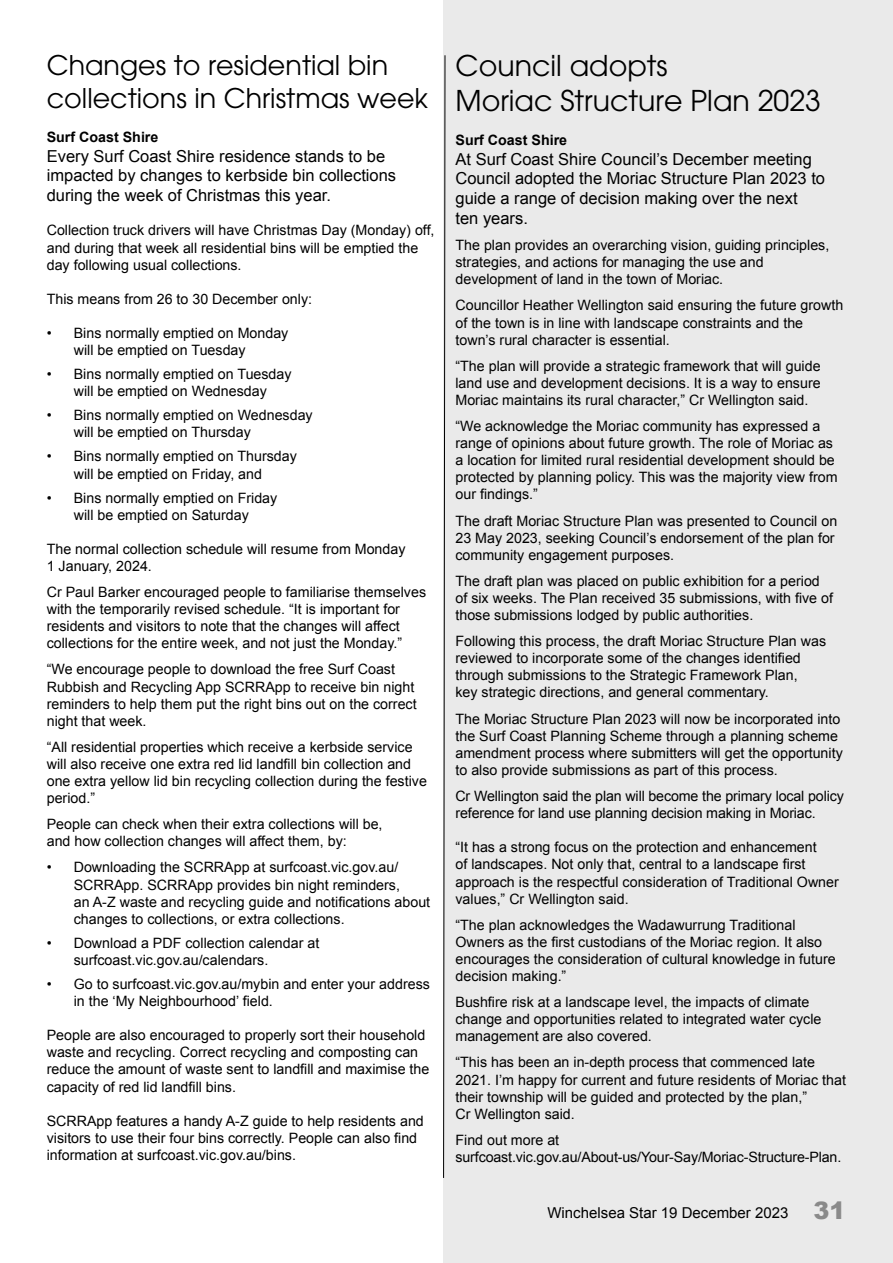
<style>
.page{position:relative;width:893px;height:1263px;background:#fff}
.page>*{position:absolute;margin:0;border:0;box-sizing:border-box;transform-origin:0 0}
.t1{font:28.5px/34.2px "ITC Avant Garde Pro";color:#000}
.t2{font:27px/32.4px "ITC Avant Garde Pro";color:#000}
.t3{font:16.5px/19.8px "Arial";color:#000}
.t4{font:15px "Arial";color:#000}
.t5{font:14.25px/17.1px "Arial";color:#000}
.t6{font:700 14.25px "Arial";color:#000}
.s1{font-weight:900;font-size:24px;color:#8a8a8a}
</style>
<div class="page">
<div style="left:443px;top:0;width:450px;height:1263px;background:#eaeaea"></div>
<svg style="left:443px;top:55px;width:3px;height:1123px"></svg>
<h2 class="t2" style="left:47px;top:49px;width:383px">Changes to residential bin collections in Christmas week</h2>
<p class="t6" style="left:47px;top:127px;width:113px">Surf Coast Shire</p>
<p class="t3" style="left:47px;top:146px;width:351px">Every Surf Coast Shire residence stands to be impacted by changes to kerbside bin collections during the week of Christmas this year.</p>
<p class="t5" style="left:47px;top:222px;width:389px">Collection truck drivers will have Christmas Day (Monday) off, and during that week all residential bins will be emptied the day following usual collections.</p>
<p class="t5" style="left:47px;top:290px;width:267px">This means from 26 to 30 December only:</p>
<p class="t5" style="left:74px;top:325px;width:216px;text-indent:-27px">• Bins normally emptied on Monday will be emptied on Tuesday</p>
<p class="t5" style="left:47px;top:366px;width:246px;text-align:center">• Bins normally emptied on Tuesday will be emptied on Wednesday</p>
<p class="t5" style="left:74px;top:407px;width:240px;text-indent:-27px">• Bins normally emptied on Wednesday will be emptied on Thursday</p>
<p class="t5" style="left:47px;top:448px;width:252px;text-align:center">• Bins normally emptied on Thursday will be emptied on Friday, and</p>
<p class="t5" style="left:47px;top:489px;width:232px;text-align:center">• Bins normally emptied on Friday will be emptied on Saturday</p>
<p class="t5" style="left:47px;top:540px;width:360px">The normal collection schedule will resume from Monday<br>1 January, 2024.</p>
<p class="t5" style="left:47px;top:584px;width:381px">Cr Paul Barker encouraged people to familiarise themselves with the temporarily revised schedule. “It is important for residents and visitors to note that the changes will affect collections for the entire week, and not just the Monday.”</p>
<p class="t5" style="left:47px;top:661px;width:371px">“We encourage people to download the free Surf Coast Rubbish and Recycling App SCRRApp to receive bin night reminders to help them put the right bins out on the correct night that week.</p>
<p class="t5" style="left:47px;top:738px;width:382px">“All residential properties which receive a kerbside service will also receive one extra red lid landfill bin collection and one extra yellow lid bin recycling collection during the festive period.”</p>
<p class="t5" style="left:47px;top:816px;width:337px">People can check when their extra collections will be, and how collection changes will affect them, by:</p>
<p class="t5" style="left:74px;top:859px;width:358px;text-indent:-27px">• Downloading the SCRRApp at surfcoast.vic.gov.au/ SCRRApp. SCRRApp provides bin night reminders,<br>an A-Z waste and recycling guide and notifications about changes to collections, or extra collections.</p>
<p class="t5" style="left:74px;top:934px;width:247px;text-indent:-27px">• Download a PDF collection calendar at surfcoast.vic.gov.au/calendars.</p>
<p class="t5" style="left:74px;top:975px;width:358px;text-indent:-27px">• Go to surfcoast.vic.gov.au/mybin and enter your address in the ‘My Neighbourhood’ field.</p>
<p class="t5" style="left:47px;top:1027px;width:384px">People are also encouraged to properly sort their household waste and recycling. Correct recycling and composting can reduce the amount of waste sent to landfill and maximise the capacity of red lid landfill bins.</p>
<p class="t5" style="left:47px;top:1112px;width:379px">SCRRApp features a handy A-Z guide to help residents and visitors to use their four bins correctly. People can also find information at surfcoast.vic.gov.au/bins.</p>
<h1 class="t1" style="left:455px;top:48px;width:367px">Council adopts<br>Moriac Structure Plan 2023</h1>
<p class="t6" style="left:455px;top:130px;width:113px">Surf Coast Shire</p>
<p class="t3" style="left:455px;top:149px;width:371px">At Surf Coast Shire Council’s December meeting Council adopted the Moriac Structure Plan 2023 to guide a range of decision making over the next<br>ten years.</p>
<p class="t5" style="left:455px;top:237px;width:375px">The plan provides an overarching vision, guiding principles, strategies, and actions for managing the use and development of land in the town of Moriac.</p>
<p class="t5" style="left:455px;top:297px;width:389px">Councillor Heather Wellington said ensuring the future growth of the town is in line with landscape constraints and the town’s rural character is essential.</p>
<p class="t5" style="left:455px;top:357px;width:367px;text-align:justify">“The plan will provide a strategic framework that will guide land use and development decisions. It is a way to ensure Moriac maintains its rural character,” Cr Wellington said.</p>
<p class="t5" style="left:455px;top:418px;width:384px">“We acknowledge the Moriac community has expressed a range of opinions about future growth. The role of Moriac as a location for limited rural residential development should be protected by planning policy. This was the majority view from our findings.”</p>
<p class="t5" style="left:455px;top:512px;width:383px">The draft Moriac Structure Plan was presented to Council on<br>23 May 2023, seeking Council’s endorsement of the plan for community engagement purposes.</p>
<p class="t5" style="left:455px;top:572px;width:379px">The draft plan was placed on public exhibition for a period of six weeks. The Plan received 35 submissions, with five of those submissions lodged by public authorities.</p>
<p class="t5" style="left:455px;top:633px;width:372px">Following this process, the draft Moriac Structure Plan was reviewed to incorporate some of the changes identified through submissions to the Strategic Framework Plan,<br>key strategic directions, and general commentary.</p>
<p class="t5" style="left:455px;top:710px;width:389px">The Moriac Structure Plan 2023 will now be incorporated into the Surf Coast Planning Scheme through a planning scheme amendment process where submitters will get the opportunity to also provide submissions as part of this process.</p>
<p class="t5" style="left:455px;top:788px;width:390px">Cr Wellington said the plan will become the primary local policy reference for land use planning decision making in Moriac.</p>
<p class="t5" style="left:455px;top:839px;width:385px">“It has a strong focus on the protection and enhancement<br>of landscapes. Not only that, central to a landscape first approach is the respectful consideration of Traditional Owner values,” Cr Wellington said.</p>
<p class="t5" style="left:455px;top:916px;width:382px">“The plan acknowledges the Wadawurrung Traditional Owners as the first custodians of the Moriac region. It also encourages the consideration of cultural knowledge in future decision making.”</p>
<p class="t5" style="left:455px;top:994px;width:367px">Bushfire risk at a landscape level, the impacts of climate change and opportunities related to integrated water cycle management are also covered.</p>
<p class="t5" style="left:455px;top:1054px;width:392px">“This has been an in-depth process that commenced late 2021. I’m happy for current and future residents of Moriac that their township will be guided and protected by the plan,”<br>Cr Wellington said.</p>
<p class="t5" style="left:455px;top:1131px;width:387px">Find out more at surfcoast.vic.gov.au/About-us/Your-Say/Moriac-Structure-Plan.</p>
<p class="t4" style="left:547px;top:1203px;width:299px">Winchelsea Star 19 December 2023 <span class="s1">31</span></p>
</div>
